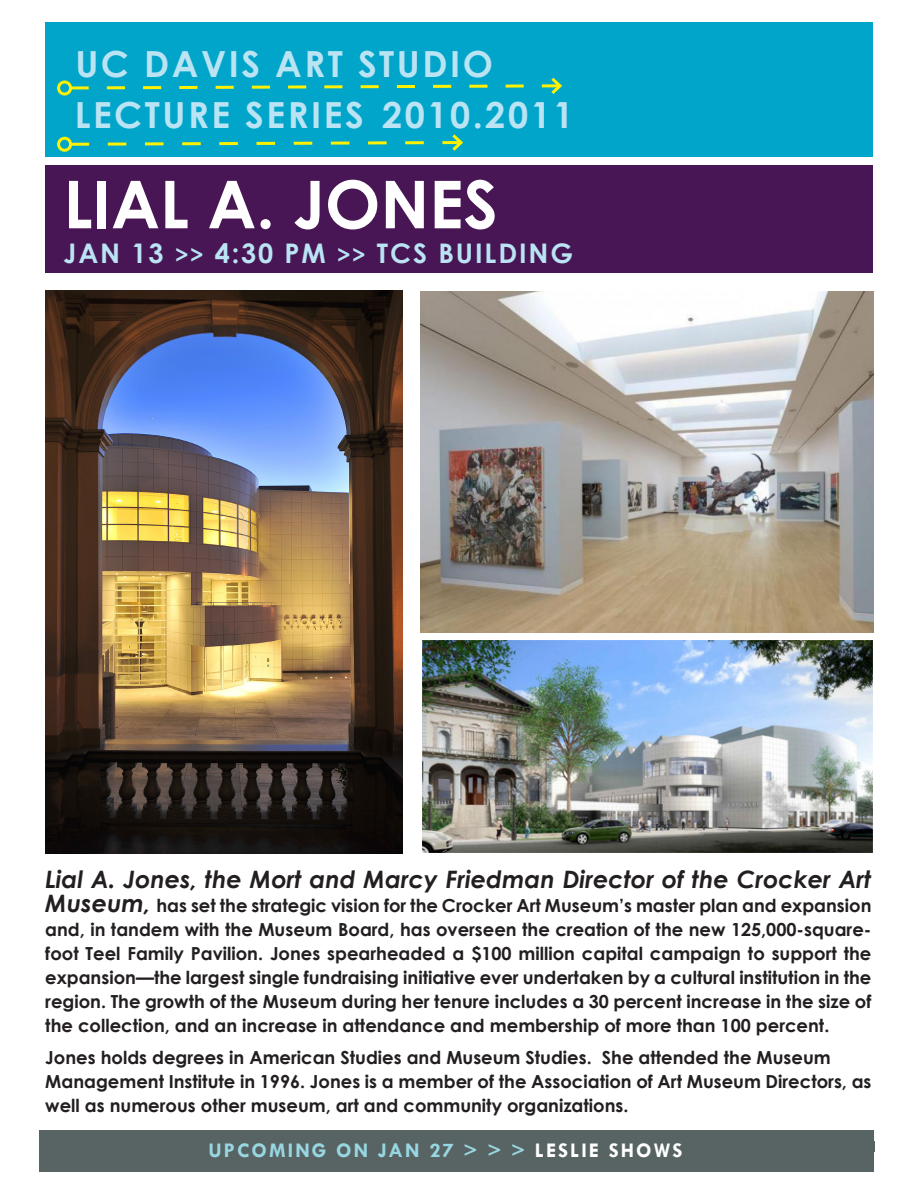
<style>
.page{position:relative;width:918px;height:1188px;background:#fff}
.page>*{position:absolute;margin:0;border:0;box-sizing:border-box;transform-origin:0 0}
.Heading_Preface{font:700 66px "Century Gothic";color:#fff}
.Heading_Preface-2{font:700 36px "Century Gothic";letter-spacing:.07em;color:#bae4f3}
.Heading_Preface-3{font:700 27px "Century Gothic";letter-spacing:.07em;color:#bae4f3}
.t1{font:italic 700 24px "Century Gothic";color:#231f20}
.Heading_Preface-4{font:700 21px "Tw Cen";letter-spacing:.1em;color:#98d7e2}
.t2{font:700 18px/24px "Century Gothic";color:#231f20;text-align:justify}
.s1{font-size:22.5px}
.s2{font-style:italic;font-size:24px}
.s3{color:#fff}
</style>
<div class="page">
<div style="left:45px;top:165px;width:828px;height:108px;background:#481655"></div>
<div style="left:39px;top:1141px;width:835px;height:10px;background:#586464"></div>
<div style="left:39px;top:1162px;width:835px;height:10px;background:#586464"></div>
<div style="left:39px;top:1145px;width:835px;height:17px;background:#586464"></div>
<div style="left:39px;top:1130px;width:835px;height:11px;background:#586464"></div>
<div style="left:45px;top:22px;width:828px;height:135px;background:#01a5ca"></div>
<div style="left:57px;top:137px;width:15px;height:15px;border:3px solid #fff101;border-radius:50%"></div>
<svg style="left:68px;top:134px;width:395px;height:17px"></svg>
<div style="left:57px;top:80px;width:15px;height:16px;border:3px solid #fff101;border-radius:50%"></div>
<svg style="left:68px;top:77px;width:494px;height:18px"></svg>
<img style="left:45px;top:291px;width:357px;height:562px">
<img style="left:421px;top:291px;width:453px;height:341px">
<img style="left:422px;top:641px;width:451px;height:212px">
<p class="Heading_Preface-2" style="left:75px;top:42px;width:419px">UC DAVIS ART STUDIO</p>
<p class="Heading_Preface-2" style="left:75px;top:93px;width:500px">LECTURE SERIES 2010.2011</p>
<p class="Heading_Preface" style="left:64px;top:163px;width:436px">LIAL A. JONES</p>
<p class="Heading_Preface-3" style="left:64px;top:236px;width:511px">JAN 13 <span class="s1">&gt;&gt;</span> 4:30 PM <span class="s1">&gt;&gt;</span> TCS BUILDING</p>
<p class="t1" style="left:45px;top:864px;width:828px">Lial A. Jones, the Mort and Marcy Friedman Director of the Crocker Art</p>
<p class="t2" style="left:45px;top:893px;width:828px"><span class="s2">Museum,</span> has set the strategic vision for the Crocker Art Museum’s master plan and expansion and, in tandem with the Museum Board, has overseen the creation of the new 125,000-square&shy;foot Teel Family Pavilion. Jones spearheaded a $100 million capital campaign to support the expansion—the largest single fundraising initiative ever undertaken by a cultural institution in the region. The growth of the Museum during her tenure includes a 30 percent increase in the size of the collection, and an increase in attendance and membership of more than 100 percent.</p>
<p class="t2" style="left:45px;top:1045px;width:787px">Jones holds degrees in American Studies and Museum Studies. She attended the Museum</p>
<p class="t2" style="left:45px;top:1069px;width:828px">Management Institute in 1996. Jones is a member of the Association of Art Museum Directors, as well as numerous other museum, art and community organizations.</p>
<p class="Heading_Preface-4" style="left:208px;top:1138px;width:476px">UPCOMING ON JAN 27 &gt; &gt; &gt; <span class="s3">LESLIE SHOWS</span></p>
</div>
